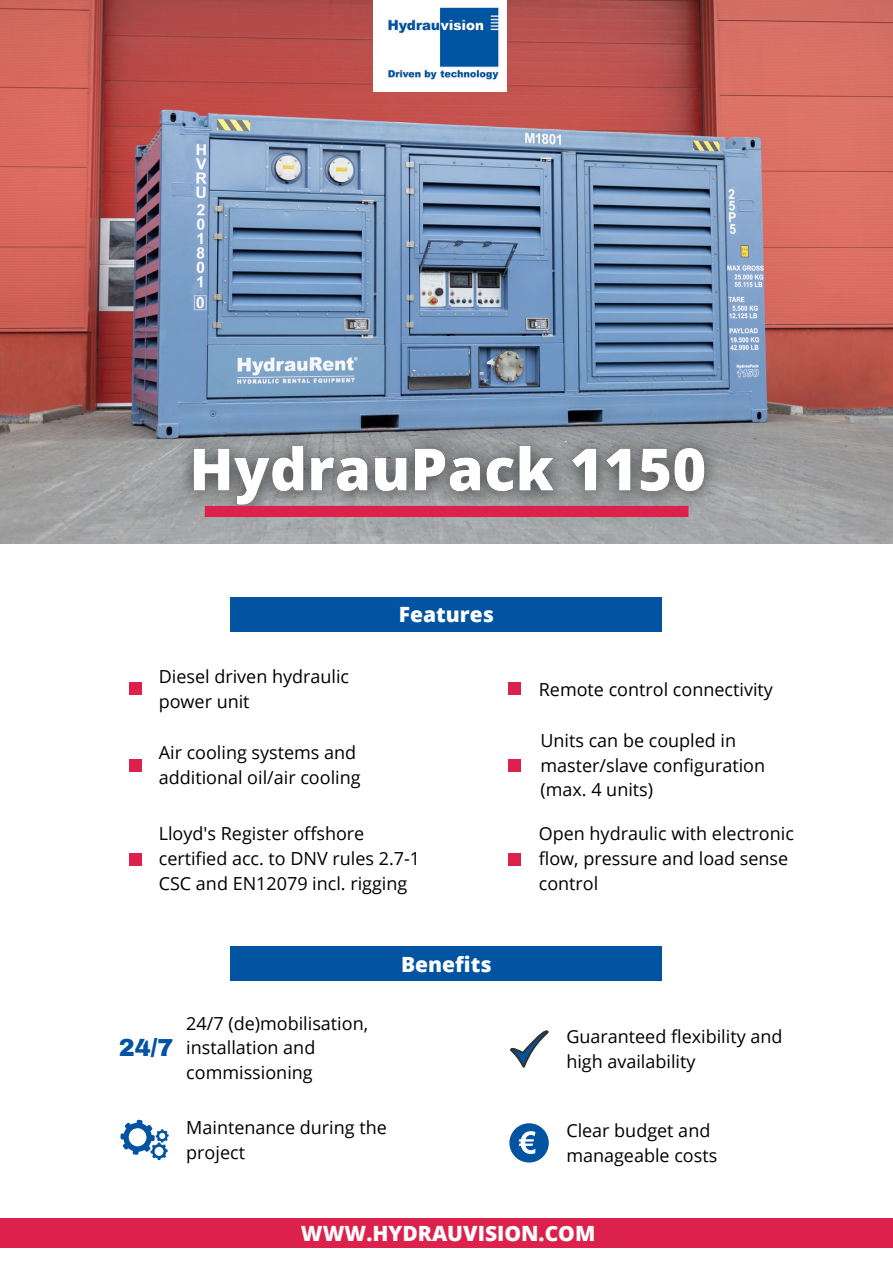
<style>
.page{position:relative;width:893px;height:1264px;background:#fff}
.page>*{position:absolute;margin:0;border:0;box-sizing:border-box;transform-origin:0 0}
.t1{font:900 24.15px "Archivo";color:#0253a2}
.t2{font:800 21px "Open Sans";color:#fff}
.t3{font:18px/24.8px "Open Sans";color:#000}
</style>
<div class="page">
<svg style="left:510px;top:1030px;width:39px;height:37px"></svg>
<img style="left:0;top:0;width:892px;height:543px">
<img style="left:165px;top:404px;width:567px;height:130px">
<div style="left:0;top:1207px;width:892px;height:40px;background:#dc224c"></div>
<div style="left:0;top:1178px;width:892px;height:39px;background:#fff"></div>
<svg style="left:120px;top:1119px;width:49px;height:41px"></svg>
<div style="left:509px;top:1123px;width:39px;height:39px;background:#0253a2;border-radius:50%"></div>
<svg style="left:518px;top:1131px;width:17px;height:22px"></svg>
<div style="left:130px;top:682px;width:12px;height:13px;background:#dc224c"></div>
<div style="left:130px;top:758px;width:12px;height:13px;background:#dc224c"></div>
<div style="left:130px;top:853px;width:12px;height:12px;background:#dc224c"></div>
<div style="left:508px;top:682px;width:12px;height:13px;background:#dc224c"></div>
<div style="left:508px;top:758px;width:12px;height:13px;background:#dc224c"></div>
<div style="left:508px;top:853px;width:12px;height:12px;background:#dc224c"></div>
<div style="left:205px;top:506px;width:483px;height:11px;background:#dc224c"></div>
<div style="left:230px;top:596px;width:432px;height:35px;background:#0253a2"></div>
<div style="left:230px;top:946px;width:432px;height:35px;background:#0253a2"></div>
<img style="left:373px;top:0;width:133px;height:91px">
<p class="t3" style="left:159px;top:664px;width:192px">Diesel driven hydraulic power unit</p>
<p class="t3" style="left:159px;top:739px;width:203px">Air cooling systems and additional oil/air cooling</p>
<p class="t2" style="left:399px;top:599px;width:97px">Features</p>
<p class="t3" style="left:538px;top:676px;width:236px">Remote control connectivity</p>
<p class="t3" style="left:540px;top:727px;width:226px">Units can be coupled in master/slave configuration (max. 4 units)</p>
<p class="t3" style="left:159px;top:820px;width:263px">Lloyd's Register offshore certified acc. to DNV rules 2.7-1<br>CSC and EN12079 incl. rigging</p>
<p class="t3" style="left:538px;top:820px;width:256px">Open hydraulic with electronic flow, pressure and load sense control</p>
<p class="t2" style="left:401px;top:949px;width:92px">Benefits</p>
<h1 class="t1" style="left:119px;top:1035px;width:56px">24/7</h1>
<p class="t3" style="left:186px;top:1010px;width:183px">24/7 (de)mobilisation, installation and commissioning</p>
<p class="t3" style="left:566px;top:1023px;width:217px">Guaranteed flexibility and high availability</p>
<p class="t3" style="left:186px;top:1114px;width:202px">Maintenance during the project</p>
<p class="t3" style="left:566px;top:1117px;width:152px">Clear budget and manageable costs</p>
<p class="t2" style="left:301px;top:1218px;width:296px">WWW.HYDRAUVISION.COM</p>
</div>
